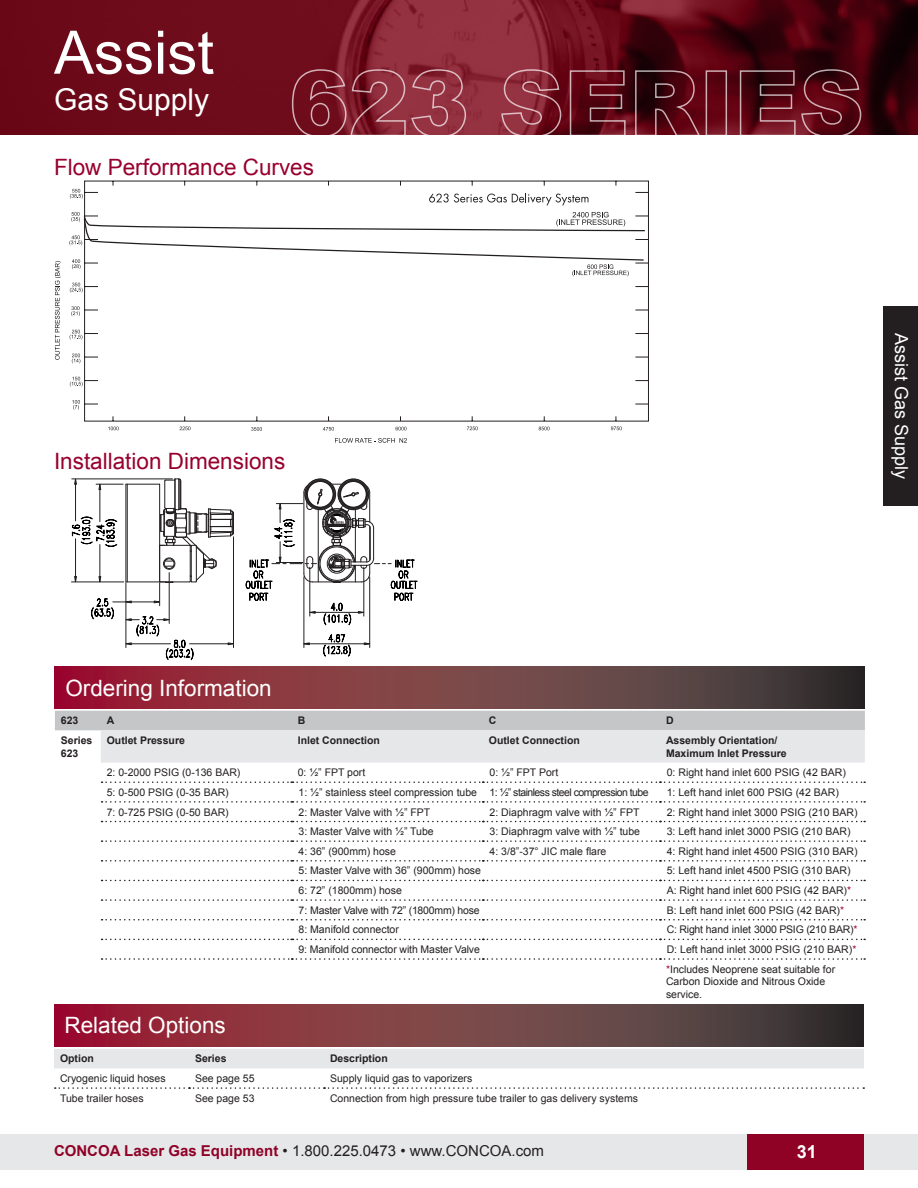
<style>
.page{position:relative;width:918px;height:1188px;background:#fff}
.page>*{position:absolute;margin:0;border:0;box-sizing:border-box;transform-origin:0 0}
.t1{font:60px "Arial";color:#fff}
.t2{font:30px "Arial";color:#fff}
.t3{font:22.5px "Arial";color:#98012d}
.t4{font:22.5px "Arial";color:#fff}
.t5{font:18px "Arial";color:#fff}
.t6{font:700 18px "Arial";color:#fff}
.t7{font:15px "Arial";color:#231f20}
.Tab_Header{font:10.5px/12.6px "Arial";color:#231f20}
.t8{font:700 10.5px/12.6px "Arial";color:#231f20}
.Tab_Header-2{font:10.5px "Arial";letter-spacing:-.02em;color:#231f20}
.Tab_Header-3{font:10.5px "Arial";letter-spacing:-.05em;color:#231f20}
.s1{color:#98012d}
.s2{font-weight:700;color:#900126}
</style>
<div class="page">
<img style="left:0;top:0;width:918px;height:134px">
<div style="left:0;top:1135px;width:918px;height:35px;background:#e6e7e9"></div>
<div style="left:747px;top:1134px;width:117px;height:36px;background:#900126"></div>
<div style="left:884px;top:306px;width:34px;height:200px;background:#231f20"></div>
<svg style="left:55px;top:711px;width:810px;height:52px;background:#dbdcdd"></svg>
<svg style="left:102px;top:781px;width:763px;height:2px"></svg>
<svg style="left:102px;top:801px;width:763px;height:2px"></svg>
<svg style="left:102px;top:821px;width:763px;height:1px"></svg>
<svg style="left:102px;top:840px;width:763px;height:2px"></svg>
<svg style="left:102px;top:860px;width:763px;height:2px"></svg>
<svg style="left:102px;top:880px;width:763px;height:1px"></svg>
<svg style="left:102px;top:899px;width:763px;height:2px"></svg>
<svg style="left:102px;top:919px;width:763px;height:1px"></svg>
<svg style="left:102px;top:939px;width:763px;height:1px"></svg>
<svg style="left:102px;top:958px;width:763px;height:2px"></svg>
<svg style="left:291px;top:69px;width:176px;height:66px;background:#8c3140"></svg>
<svg style="left:500px;top:69px;width:62px;height:66px;background:#8e3442"></svg>
<svg style="left:569px;top:70px;width:57px;height:65px;background:#681a27"></svg>
<svg style="left:634px;top:70px;width:68px;height:65px;background:#54141f"></svg>
<svg style="left:739px;top:69px;width:123px;height:66px;background:#611925"></svg>
<svg style="left:55px;top:666px;width:810px;height:42px;background:#73393f"></svg>
<svg style="left:84px;top:181px;width:565px;height:240px"></svg>
<svg style="left:335px;top:438px;width:72px;height:5px"></svg>
<svg style="left:55px;top:261px;width:6px;height:99px"></svg>
<svg style="left:108px;top:427px;width:11px;height:3px"></svg>
<svg style="left:180px;top:426px;width:11px;height:4px"></svg>
<svg style="left:251px;top:427px;width:11px;height:4px"></svg>
<svg style="left:323px;top:427px;width:11px;height:4px"></svg>
<svg style="left:396px;top:427px;width:10px;height:3px"></svg>
<svg style="left:467px;top:426px;width:11px;height:4px"></svg>
<svg style="left:539px;top:427px;width:11px;height:3px"></svg>
<svg style="left:611px;top:426px;width:11px;height:4px"></svg>
<svg style="left:72px;top:400px;width:8px;height:10px"></svg>
<svg style="left:70px;top:377px;width:13px;height:10px"></svg>
<svg style="left:72px;top:354px;width:8px;height:9px"></svg>
<svg style="left:70px;top:330px;width:12px;height:10px"></svg>
<svg style="left:71px;top:306px;width:9px;height:10px"></svg>
<svg style="left:70px;top:283px;width:13px;height:10px"></svg>
<svg style="left:70px;top:189px;width:13px;height:10px"></svg>
<svg style="left:69px;top:212px;width:577px;height:64px"></svg>
<svg style="left:429px;top:193px;width:159px;height:12px"></svg>
<div style="left:54px;top:1049px;width:810px;height:19px;background:#e6e7e9"></div>
<svg style="left:55px;top:1087px;width:809px;height:2px"></svg>
<svg style="left:54px;top:1004px;width:810px;height:42px;background:#73393f"></svg>
<div style="left:338px;top:479px;width:31px;height:31px;border:1px solid #231f20;border-radius:50%"></div>
<div style="left:339px;top:480px;width:29px;height:29px;border:1px solid #231f20;border-radius:50%"></div>
<div style="left:340px;top:481px;width:27px;height:27px;border:1px solid #231f20;border-radius:50%"></div>
<div style="left:306px;top:480px;width:29px;height:29px;border:1px solid #231f20;border-radius:50%"></div>
<div style="left:305px;top:479px;width:30px;height:30px;border:1px solid #231f20;border-radius:50%"></div>
<div style="left:307px;top:481px;width:27px;height:27px;border:1px solid #231f20;border-radius:50%"></div>
<div style="left:307px;top:481px;width:26px;height:26px;border:1px solid #231f20;border-radius:50%"></div>
<svg style="left:323px;top:634px;width:28px;height:23px"></svg>
<hr style="left:71px;top:582px;width:53px;height:1px;background:#231f20">
<svg style="left:72px;top:478px;width:162px;height:182px"></svg>
<hr style="left:304px;top:644px;width:66px;height:1px;background:#231f20">
<hr style="left:304px;top:577px;width:1px;height:71px;background:#231f20">
<hr style="left:369px;top:577px;width:1px;height:71px;background:#231f20">
<svg style="left:246px;top:484px;width:171px;height:141px"></svg>
<h1 class="t1" style="left:54px;top:13px;width:162px">Assist</h1>
<h2 class="t2" style="left:54px;top:80px;width:157px">Gas Supply</h2>
<p class="t3" style="left:54px;top:152px;width:262px">Flow Performance Curves</p>
<p class="t3" style="left:54px;top:446px;width:233px">Installation Dimensions</p>
<h3 class="t5" style="left:913px;top:333px;width:148px;rotate:90deg">Assist Gas Supply</h3>
<p class="t4" style="left:65px;top:673px;width:208px">Ordering Information</p>
<p class="t8" style="left:61px;top:715px;width:19px">623</p>
<p class="t8" style="left:107px;top:715px;width:9px">A</p>
<p class="t8" style="left:298px;top:715px;width:9px">B</p>
<p class="t8" style="left:489px;top:715px;width:9px">C</p>
<p class="t8" style="left:666px;top:715px;width:9px">D</p>
<p class="t8" style="left:61px;top:734px;width:33px">Series<br>623</p>
<p class="t8" style="left:107px;top:734px;width:80px">Outlet Pressure</p>
<p class="t8" style="left:298px;top:734px;width:84px">Inlet Connection</p>
<p class="t8" style="left:489px;top:734px;width:93px">Outlet Connection</p>
<p class="t8" style="left:666px;top:734px;width:113px">Assembly Orientation/</p>
<p class="t8" style="left:666px;top:747px;width:122px">Maximum Inlet Pressure</p>
<p class="Tab_Header" style="left:107px;top:766px;width:135px">2: 0-2000 PSIG (0-136 BAR)</p>
<p class="Tab_Header" style="left:298px;top:766px;width:69px">0: ½” FPT port</p>
<p class="Tab_Header" style="left:490px;top:766px;width:70px">0: ½” FPT Port</p>
<p class="Tab_Header" style="left:667px;top:766px;width:181px">0: Right hand inlet 600 PSIG (42 BAR)</p>
<p class="Tab_Header" style="left:107px;top:786px;width:123px">5: 0-500 PSIG (0-35 BAR)</p>
<p class="Tab_Header" style="left:299px;top:786px;width:180px">1: ½” stainless steel compression tube</p>
<p class="Tab_Header-3" style="left:490px;top:785px;width:161px">1: ½” stainless steel compression tube</p>
<p class="Tab_Header" style="left:667px;top:786px;width:174px">1: Left hand inlet 600 PSIG (42 BAR)</p>
<p class="Tab_Header" style="left:107px;top:806px;width:123px">7: 0-725 PSIG (0-50 BAR)</p>
<p class="Tab_Header" style="left:299px;top:806px;width:133px">2: Master Valve with ½” FPT</p>
<p class="Tab_Header" style="left:490px;top:806px;width:151px">2: Diaphragm valve with ½” FPT</p>
<p class="Tab_Header" style="left:667px;top:806px;width:192px">2: Right hand inlet 3000 PSIG (210 BAR)</p>
<p class="Tab_Header" style="left:299px;top:825px;width:137px">3: Master Valve with ½” Tube</p>
<p class="Tab_Header" style="left:490px;top:825px;width:152px">3: Diaphragm valve with ½” tube</p>
<p class="Tab_Header" style="left:667px;top:825px;width:185px">3: Left hand inlet 3000 PSIG (210 BAR)</p>
<p class="Tab_Header" style="left:299px;top:845px;width:99px">4: 36” (900mm) hose</p>
<p class="Tab_Header" style="left:490px;top:845px;width:118px">4: 3/8”-37° JIC male flare</p>
<p class="Tab_Header" style="left:667px;top:845px;width:192px">4: Right hand inlet 4500 PSIG (310 BAR)</p>
<p class="Tab_Header" style="left:299px;top:865px;width:184px">5: Master Valve with 36” (900mm) hose</p>
<p class="Tab_Header" style="left:667px;top:865px;width:185px">5: Left hand inlet 4500 PSIG (310 BAR)</p>
<p class="Tab_Header" style="left:299px;top:884px;width:105px">6: 72” (1800mm) hose</p>
<p class="Tab_Header" style="left:667px;top:884px;width:186px">A: Right hand inlet 600 PSIG (42 BAR)<span class="s1">*</span></p>
<p class="Tab_Header-2" style="left:299px;top:903px;width:183px">7: Master Valve with 72” (1800mm) hose</p>
<p class="Tab_Header" style="left:667px;top:904px;width:179px">B: Left hand inlet 600 PSIG (42 BAR)<span class="s1">*</span></p>
<p class="Tab_Header" style="left:299px;top:924px;width:102px">8: Manifold connector</p>
<p class="Tab_Header-2" style="left:667px;top:923px;width:192px">C: Right hand inlet 3000 PSIG (210 BAR)<span class="s1">*</span></p>
<p class="Tab_Header" style="left:299px;top:943px;width:183px">9: Manifold connector with Master Valve</p>
<p class="Tab_Header" style="left:667px;top:943px;width:191px">D: Left hand inlet 3000 PSIG (210 BAR)<span class="s1">*</span></p>
<p class="Tab_Header" style="left:666px;top:963px;width:171px"><span class="s1">*</span>Includes Neoprene seat suitable for<br>Carbon Dioxide and Nitrous Oxide service.</p>
<p class="t4" style="left:64px;top:1011px;width:163px">Related Options</p>
<p class="t8" style="left:60px;top:1053px;width:35px">Option</p>
<p class="t8" style="left:195px;top:1053px;width:33px">Series</p>
<p class="t8" style="left:330px;top:1053px;width:59px">Description</p>
<p class="Tab_Header" style="left:60px;top:1072px;width:107px">Cryogenic liquid hoses</p>
<p class="Tab_Header" style="left:195px;top:1072px;width:61px">See page 55</p>
<p class="Tab_Header" style="left:330px;top:1072px;width:144px">Supply liquid gas to vaporizers</p>
<p class="Tab_Header" style="left:60px;top:1092px;width:85px">Tube trailer hoses</p>
<p class="Tab_Header" style="left:195px;top:1092px;width:61px">See page 53</p>
<p class="Tab_Header" style="left:330px;top:1092px;width:310px">Connection from high pressure tube trailer to gas delivery systems</p>
<h3 class="t7" style="left:54px;top:1141px;width:492px"><span class="s2">CONCOA Laser Gas Equipment</span> • 1.800.225.0473 • www.CONCOA.com</h3>
<p class="t6" style="left:797px;top:1140px;width:22px">31</p>
</div>
